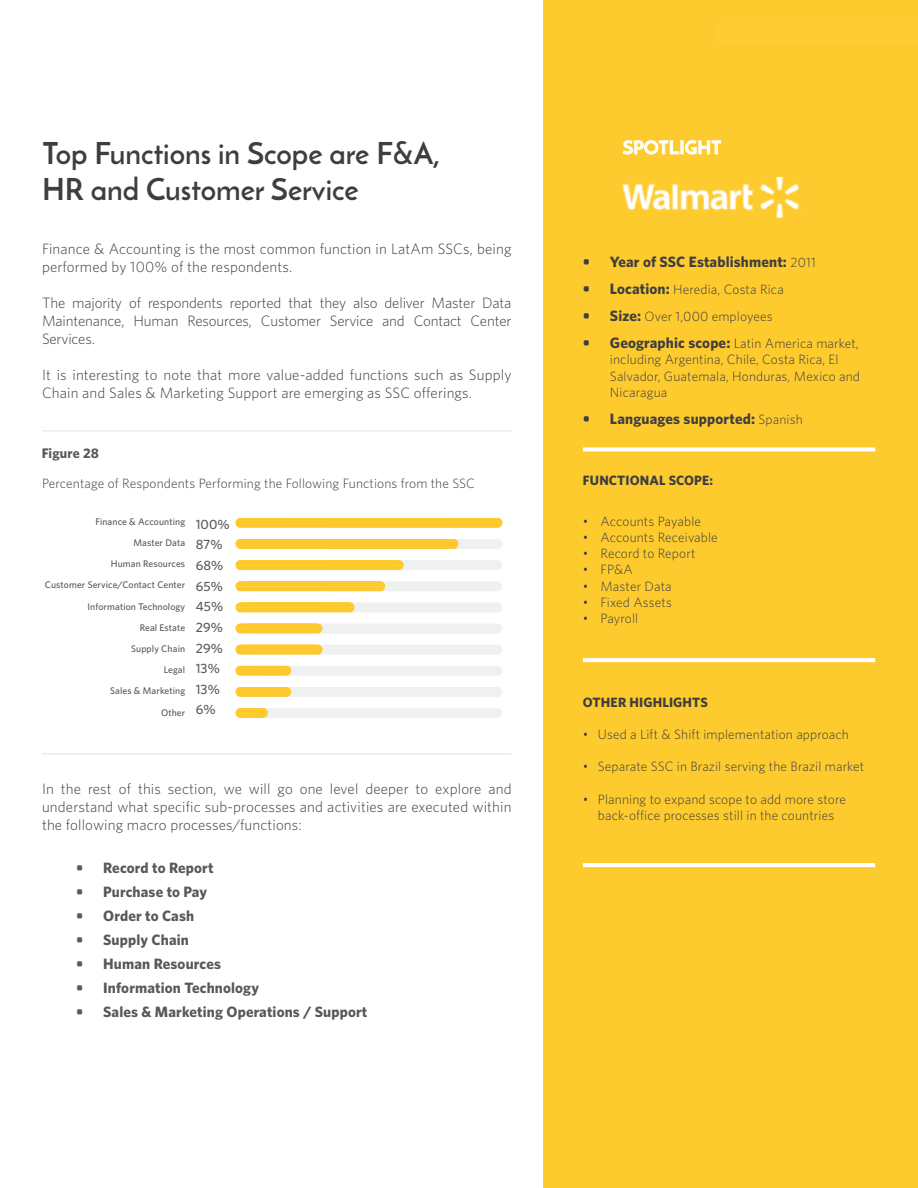
<style>
.page{position:relative;width:918px;height:1188px;background:#fff}
.page>*{position:absolute;margin:0;border:0;box-sizing:border-box;transform-origin:0 0}
.t1{font:700 30px/36px "Josefin Sans";color:#3e3e3f}
.t2{font:700 18px "Josefin Sans";letter-spacing:.01em;color:#fff}
.t3{font:300 15px/18px "Whitney";letter-spacing:.01em;color:#3c3d40}
.t4{font:700 15px "Whitney";letter-spacing:.01em;color:#57585a}
.t5{font:700 15px "Whitney";letter-spacing:.01em;color:#3e3e3f}
.t6{font:700 13.95px "Whitney";letter-spacing:.01em;color:#57585a}
.t7{font:300 13.5px/16.2px "Whitney";letter-spacing:.01em;color:#3c3d40}
.t8{font:700 13.5px "Whitney";letter-spacing:.01em;color:#3e3e3f}
.t9{font:500 13.5px/20.7px "Whitney";letter-spacing:.01em;color:#57585a}
.t10{font:500 9.6px "Whitney";letter-spacing:.01em;color:#57585a}
.s1{font-weight:300;font-size:13.5px;color:#3c3d40}
.s2{font-weight:700;font-size:15px;color:#3e3e3f}
</style>
<div class="page">
<div style="left:544px;top:0;width:374px;height:1188px;background:#fecb2f"></div>
<svg style="left:236px;top:518px;width:266px;height:10px;background:#fdca31"></svg>
<svg style="left:236px;top:539px;width:266px;height:10px"></svg>
<svg style="left:236px;top:560px;width:266px;height:10px"></svg>
<svg style="left:236px;top:581px;width:266px;height:10px"></svg>
<svg style="left:236px;top:603px;width:266px;height:9px"></svg>
<svg style="left:236px;top:624px;width:266px;height:9px"></svg>
<svg style="left:236px;top:645px;width:266px;height:10px"></svg>
<svg style="left:236px;top:666px;width:266px;height:10px"></svg>
<svg style="left:236px;top:687px;width:266px;height:10px"></svg>
<svg style="left:236px;top:708px;width:266px;height:10px"></svg>
<hr style="left:42px;top:430px;width:470px;height:2px;background:#57585a">
<hr style="left:42px;top:753px;width:470px;height:2px;background:#57585a">
<svg style="left:622px;top:140px;width:99px;height:15px"></svg>
<img style="left:623px;top:177px;width:177px;height:41px">
<svg style="left:583px;top:447px;width:292px;height:4px"></svg>
<svg style="left:583px;top:658px;width:292px;height:4px"></svg>
<svg style="left:583px;top:863px;width:292px;height:4px"></svg>
<h1 class="t1" style="left:42px;top:135px;width:400px">Top Functions in Scope are F&amp;A,<br>HR and Customer Service</h1>
<p class="t3" style="left:42px;top:240px;width:471px">Finance &amp; Accounting is the most common function in LatAm SSCs, being performed by 100% of the respondents.</p>
<p class="t3" style="left:42px;top:294px;width:471px;text-align:justify">The majority of respondents reported that they also deliver Master Data Maintenance, Human Resources, Customer Service and Contact Center Services.</p>
<p class="t3" style="left:42px;top:366px;width:471px">It is interesting to note that more value-added functions such as Supply<br>Chain and Sales &amp; Marketing Support are emerging as SSC offerings.</p>
<p class="t6" style="left:42px;top:444px;width:59px">Figure 28</p>
<p class="t7" style="left:42px;top:475px;width:435px">Percentage of Respondents Performing the Following Functions from the SSC</p>
<p class="t10" style="left:95px;top:516px;width:91px">Finance &amp; Accounting</p>
<p class="t10" style="left:133px;top:537px;width:53px">Master Data</p>
<p class="t10" style="left:111px;top:558px;width:76px">Human Resources</p>
<p class="t10" style="left:45px;top:579px;width:142px">Customer Service/Contact Center</p>
<p class="t10" style="left:88px;top:601px;width:99px">Information Technology</p>
<p class="t10" style="left:140px;top:622px;width:47px">Real Estate</p>
<p class="t10" style="left:131px;top:643px;width:56px">Supply Chain</p>
<p class="t10" style="left:164px;top:664px;width:23px">Legal</p>
<p class="t10" style="left:110px;top:685px;width:77px">Sales &amp; Marketing</p>
<p class="t10" style="left:161px;top:706px;width:26px">Other</p>
<p class="t9" style="left:196px;top:513px;width:36px">100%<br>87%<br>68%<br>65%<br>45%<br>29%<br>29%<br>13%<br>13%<br>6%</p>
<p class="t3" style="left:42px;top:780px;width:471px;text-align:justify">In the rest of this section, we will go one level deeper to explore and understand what specific sub-processes and activities are executed within the following macro processes/functions:</p>
<p class="t4" style="left:76px;top:858px;width:139px">• Record to Report</p>
<p class="t4" style="left:76px;top:882px;width:132px">• Purchase to Pay</p>
<p class="t4" style="left:76px;top:906px;width:120px">• Order to Cash</p>
<p class="t4" style="left:76px;top:930px;width:114px">• Supply Chain</p>
<p class="t4" style="left:76px;top:954px;width:146px">• Human Resources</p>
<p class="t4" style="left:76px;top:978px;width:184px">• Information Technology</p>
<p class="t4" style="left:76px;top:1002px;width:293px">• Sales &amp; Marketing Operations / Support</p>
<p class="t2" style="left:623px;top:136px;width:100px">SPOTLIGHT</p>
<p class="t5" style="left:583px;top:253px;width:234px">• Year of SSC Establishment: <span class="s1">2011</span></p>
<p class="t7" style="left:583px;top:281px;width:202px"><span class="s2">• Location:</span> Heredia, Costa Rica</p>
<p class="t7" style="left:583px;top:308px;width:191px"><span class="s2">• Size:</span> Over 1,000 employees</p>
<p class="t7" style="left:610px;top:335px;width:252px;text-indent:-27px"><span class="s2">• Geographic scope:</span> Latin America market, including Argentina, Chile, Costa Rica, El Salvador, Guatemala, Honduras, Mexico and Nicaragua</p>
<p class="t5" style="left:583px;top:410px;width:221px">• Languages supported: <span class="s1">Spanish</span></p>
<p class="t8" style="left:583px;top:473px;width:132px">FUNCTIONAL SCOPE:</p>
<p class="t7" style="left:583px;top:513px;width:120px">• Accounts Payable</p>
<p class="t7" style="left:583px;top:529px;width:136px">• Accounts Receivable</p>
<p class="t7" style="left:583px;top:545px;width:114px">• Record to Report</p>
<p class="t7" style="left:583px;top:561px;width:51px">• FP&amp;A</p>
<p class="t7" style="left:583px;top:578px;width:90px">• Master Data</p>
<p class="t7" style="left:583px;top:594px;width:90px">• Fixed Assets</p>
<p class="t7" style="left:583px;top:610px;width:57px">• Payroll</p>
<p class="t8" style="left:583px;top:694px;width:126px">OTHER HIGHLIGHTS</p>
<p class="t7" style="left:583px;top:726px;width:268px">• Used a Lift &amp; Shift implementation approach</p>
<p class="t7" style="left:583px;top:758px;width:283px">• Separate SSC in Brazil serving the Brazil market</p>
<p class="t7" style="left:583px;top:791px;width:264px;text-align:center">• Planning to expand scope to add more store back-office processes still in the countries</p>
</div>
